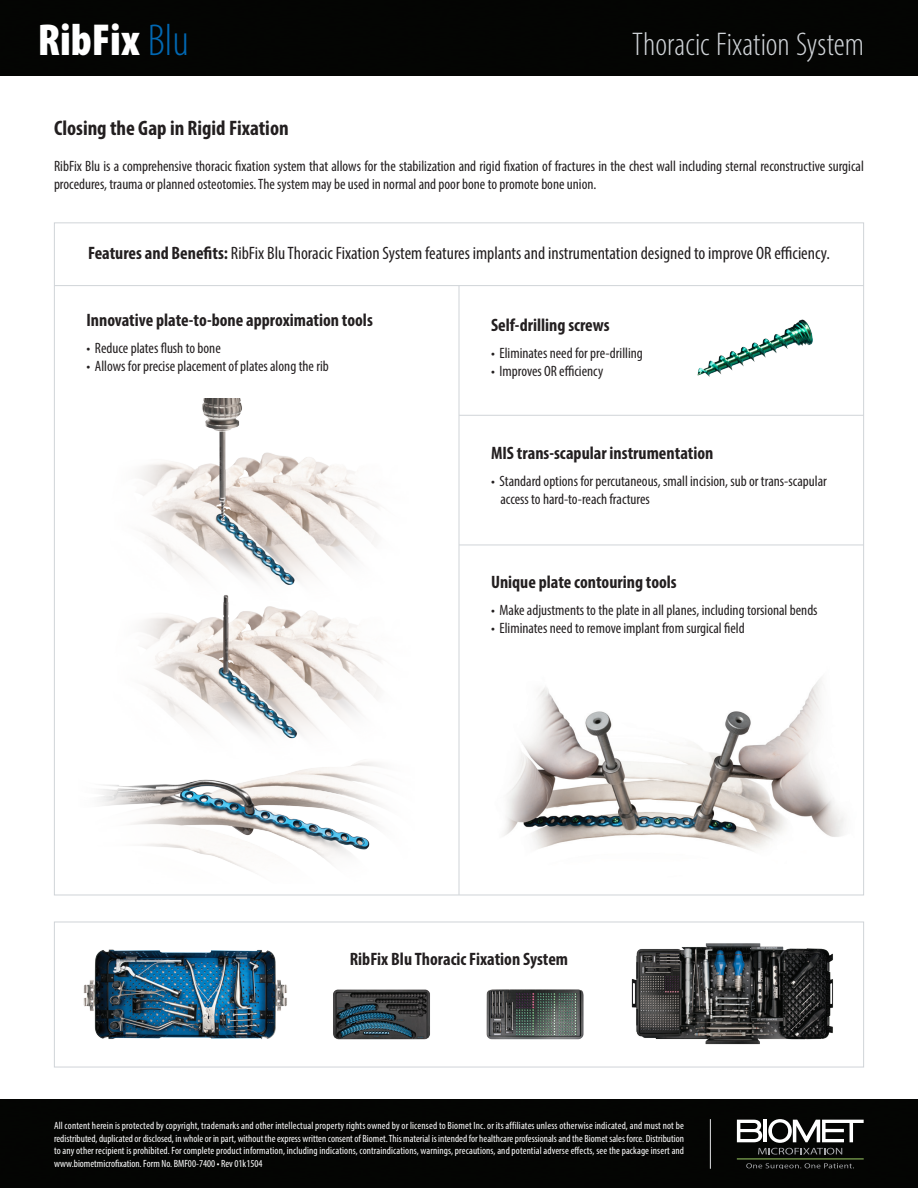
<style>
.page{position:relative;width:918px;height:1188px;background:#fff}
.page>*{position:absolute;margin:0;border:0;box-sizing:border-box;transform-origin:0 0}
.t1{font:900 condensed 45px "Myriad Pro";color:#fff}
.t2{font:300 condensed 33px "Myriad Pro";color:#d0d4d8}
.t3{font:700 condensed 21px "Myriad Pro";color:#231f20}
.t4{font:700 condensed 18px "Myriad Pro";color:#231f20}
.t5{font:condensed 18px "Myriad Pro";color:#231f20}
.t6{font:condensed 15px/18px "Myriad Pro";color:#231f20}
.t7{font:condensed 10.5px/12.6px "Myriad Pro";color:#fff;text-align:justify}
.s1{font-weight:300;color:#0168b3}
.s2{font-weight:700}
</style>
<div class="page">
<div style="left:0;top:1100px;width:918px;height:88px;background:#040503"></div>
<svg style="left:737px;top:1119px;width:127px;height:36px"></svg>
<hr style="left:737px;top:1159px;width:127px;height:1px;background:#9fce66">
<svg style="left:746px;top:1163px;width:108px;height:6px"></svg>
<hr style="left:710px;top:1119px;width:1px;height:50px;background:#c7c8ca">
<div style="left:0;top:0;width:918px;height:76px;background:#040503"></div>
<img style="left:83px;top:943px;width:750px;height:102px">
<div style="left:54px;top:922px;width:810px;height:145px;border:1px solid #d0d4d8"></div>
<img style="left:100px;top:764px;width:280px;height:108px">
<img style="left:143px;top:609px;width:238px;height:155px">
<img style="left:697px;top:319px;width:116px;height:58px">
<img style="left:504px;top:678px;width:341px;height:174px">
<img style="left:140px;top:399px;width:239px;height:210px">
<hr style="left:459px;top:286px;width:1px;height:609px;background:#d0d4d8">
<hr style="left:459px;top:415px;width:405px;height:1px;background:#d0d4d8">
<hr style="left:459px;top:545px;width:405px;height:1px;background:#d0d4d8">
<hr style="left:54px;top:285px;width:810px;height:1px;background:#d0d4d8">
<h1 class="t1" style="left:38px;top:12px;width:153px">RibFix <span class="s1">Blu</span></h1>
<h2 class="t2" style="left:632px;top:25px;width:233px">Thoracic Fixation System</h2>
<p class="t3" style="left:54px;top:114px;width:236px">Closing the Gap in Rigid Fixation</p>
<p class="t6" style="left:54px;top:156px;width:811px">RibFix Blu is a comprehensive thoracic fixation system that allows for the stabilization and rigid fixation of fractures in the chest wall including sternal reconstructive surgical procedures, trauma or planned osteotomies. The system may be used in normal and poor bone to promote bone union.</p>
<p class="t5" style="left:88px;top:242px;width:743px"><span class="s2">Features and Benefits:</span> RibFix Blu Thoracic Fixation System features implants and instrumentation designed to improve OR efficiency.</p>
<p class="t4" style="left:86px;top:309px;width:288px">Innovative plate-to-bone approximation tools</p>
<p class="t6" style="left:86px;top:339px;width:136px">• Reduce plates flush to bone</p>
<p class="t6" style="left:86px;top:357px;width:244px">• Allows for precise placement of plates along the rib</p>
<p class="t4" style="left:491px;top:314px;width:120px">Self-drilling screws</p>
<p class="t6" style="left:491px;top:344px;width:153px">• Eliminates need for pre-drilling</p>
<p class="t6" style="left:491px;top:362px;width:114px">• Improves OR efficiency</p>
<p class="t4" style="left:491px;top:441px;width:224px">MIS trans-scapular instrumentation</p>
<p class="t6" style="left:491px;top:472px;width:337px">• Standard options for percutaneous, small incision, sub or trans-scapular</p>
<p class="t6" style="left:500px;top:490px;width:151px">access to hard-to-reach fractures</p>
<p class="t4" style="left:491px;top:571px;width:187px">Unique plate contouring tools</p>
<p class="t6" style="left:491px;top:601px;width:328px">• Make adjustments to the plate in all planes, including torsional bends</p>
<p class="t6" style="left:491px;top:619px;width:255px">• Eliminates need to remove implant from surgical field</p>
<p class="t4" style="left:350px;top:948px;width:220px">RibFix Blu Thoracic Fixation System</p>
<p class="t7" style="left:54px;top:1119px;width:632px">All content herein is protected by copyright, trademarks and other intellectual property rights owned by or licensed to Biomet Inc. or its affiliates unless otherwise indicated, and must not be redistributed, duplicated or disclosed, in whole or in part, without the express written consent of Biomet. This material is intended for healthcare professionals and the Biomet sales force. Distribution to any other recipient is prohibited. For complete product information, including indications, contraindications, warnings, precautions, and potential adverse effects, see the package insert and www.biometmicrofixation. Form No. BMF00-7400 • Rev 01k1504</p>
</div>
